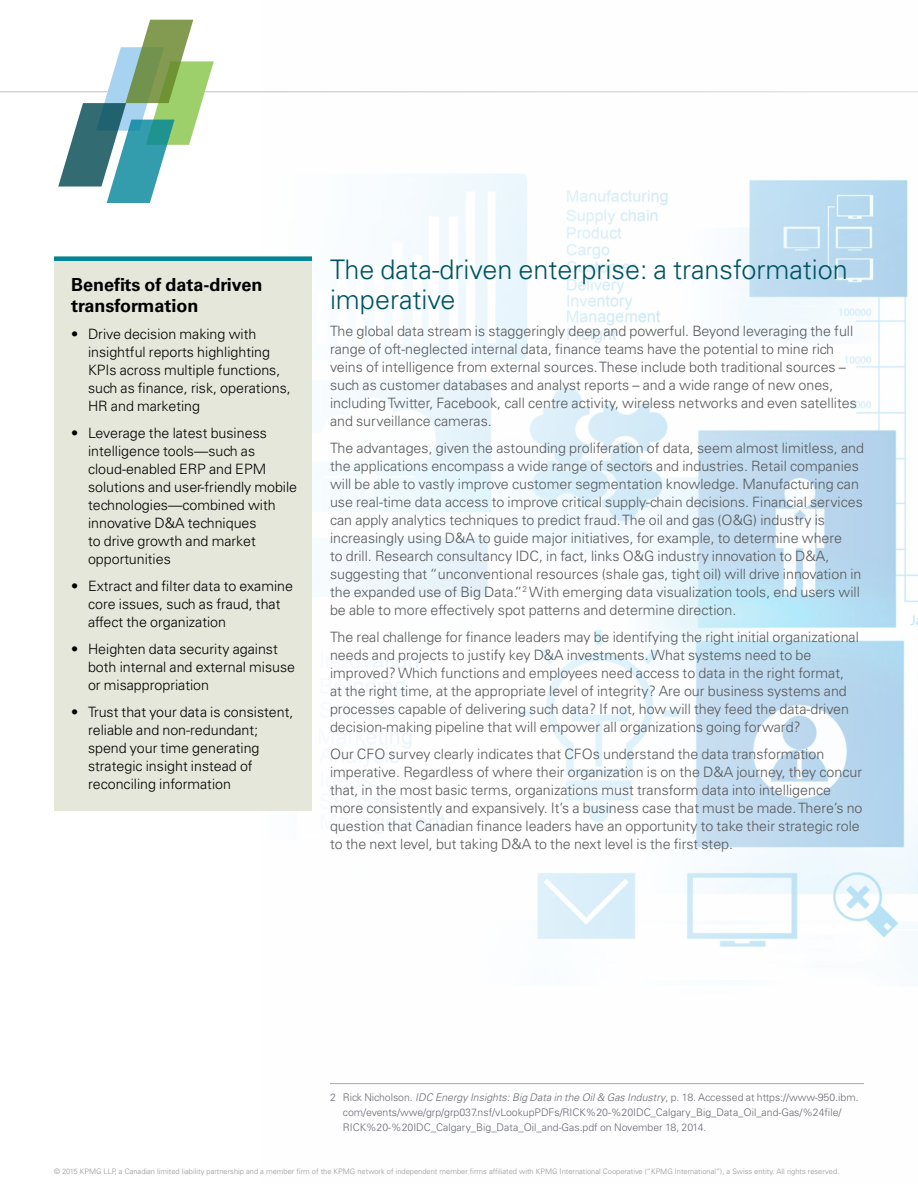
<style>
.page{position:relative;width:918px;height:1188px;background:#fff}
.page>*{position:absolute;margin:0;border:0;box-sizing:border-box;transform-origin:0 0}
.heading{font:300 27px/30px "Univers LT Std";color:#005361}
.Bodycopy_9_5pt{font:700 18px/21px "Univers LT Std";color:#000}
.bodycopynew{font:300 14.25px/18px "Univers LT Std";color:#58595b}
.sidebartext{font:300 14.25px/18px "Univers LT Std";color:#000}
.footnote1{font:300 10.5px/15px "Univers LT Std";color:#696b73}
.t1{font:300 7.5px "Univers LT Std";color:#939598}
.s1{font-style:italic}
</style>
<div class="page">
<hr style="left:0;top:91px;width:107px;height:1px;background:#a9aaaf">
<hr style="left:204px;top:91px;width:714px;height:1px;background:#a9aaaf">
<svg style="left:58px;top:20px;width:156px;height:183px"></svg>
<img style="left:256px;top:91px;width:662px;height:994px">
<div style="left:54px;top:256px;width:258px;height:555px;background:#e5e7da"></div>
<hr style="left:54px;top:257px;width:258px;height:4px;background:#008499">
<hr style="left:330px;top:1083px;width:534px;height:1px;background:#a9aaaf">
<p class="Bodycopy_9_5pt" style="left:71px;top:274px;width:193px">Benefits of data-driven transformation</p>
<p class="sidebartext" style="left:88px;top:325px;width:204px;text-indent:-17px">• Drive decision making with insightful reports highlighting<br>KPIs across multiple functions, such as finance, risk, operations,<br>HR and marketing</p>
<p class="sidebartext" style="left:88px;top:424px;width:211px;text-indent:-17px">• Leverage the latest business intelligence tools—such as cloud-enabled ERP and EPM solutions and user-friendly mobile technologies—combined with innovative D&amp;A techniques<br>to drive growth and market opportunities</p>
<p class="sidebartext" style="left:88px;top:577px;width:207px;text-indent:-17px">• Extract and filter data to examine core issues, such as fraud, that affect the organization</p>
<p class="sidebartext" style="left:88px;top:640px;width:209px;text-indent:-17px">• Heighten data security against both internal and external misuse or misappropriation</p>
<p class="sidebartext" style="left:88px;top:703px;width:207px;text-indent:-17px">• Trust that your data is consistent, reliable and non-redundant; spend your time generating strategic insight instead of reconciling information</p>
<p class="heading" style="left:330px;top:254px;width:519px">The data-driven enterprise: a transformation imperative</p>
<p class="bodycopynew" style="left:330px;top:322px;width:528px">The global data stream is staggeringly deep and powerful. Beyond leveraging the full range of oft-neglected internal data, finance teams have the potential to mine rich veins of intelligence from external sources. These include both traditional sources – such as customer databases and analyst reports – and a wide range of new ones, including Twitter, Facebook, call centre activity, wireless networks and even satellites and surveillance cameras.</p>
<p class="bodycopynew" style="left:330px;top:439px;width:536px">The advantages, given the astounding proliferation of data, seem almost limitless, and the applications encompass a wide range of sectors and industries. Retail companies will be able to vastly improve customer segmentation knowledge. Manufacturing can use real-time data access to improve critical supply-chain decisions. Financial services can apply analytics techniques to predict fraud. The oil and gas (O&amp;G) industry is increasingly using D&amp;A to guide major initiatives, for example, to determine where<br>to drill. Research consultancy IDC, in fact, links O&amp;G industry innovation to D&amp;A, suggesting that “unconventional resources (shale gas, tight oil) will drive innovation in the expanded use of Big Data.”<sup>2</sup> With emerging data visualization tools, end users will be able to more effectively spot patterns and determine direction.</p>
<p class="bodycopynew" style="left:330px;top:628px;width:530px">The real challenge for finance leaders may be identifying the right initial organizational needs and projects to justify key D&amp;A investments. What systems need to be improved? Which functions and employees need access to data in the right format, at the right time, at the appropriate level of integrity? Are our business systems and processes capable of delivering such data? If not, how will they feed the data-driven decision-making pipeline that will empower all organizations going forward?</p>
<p class="bodycopynew" style="left:330px;top:745px;width:534px">Our CFO survey clearly indicates that CFOs understand the data transformation imperative. Regardless of where their organization is on the D&amp;A journey, they concur that, in the most basic terms, organizations must transform data into intelligence more consistently and expansively. It’s a business case that must be made. There’s no question that Canadian finance leaders have an opportunity to take their strategic role to the next level, but taking D&amp;A to the next level is the first step.</p>
<p class="footnote1" style="left:343px;top:1090px;width:517px;text-indent:-13px">2 Rick Nicholson. <span class="s1">IDC Energy Insights: Big Data in the Oil &amp; Gas Industry</span>, p. 18. Accessed at https://www-950.ibm. com/events/wwe/grp/grp037.nsf/vLookupPDFs/RICK%20-%20IDC_Calgary_Big_Data_Oil_and-Gas/%24file/<br>RICK%20-%20IDC_Calgary_Big_Data_Oil_and-Gas.pdf on November 18, 2014.</p>
<p class="t1" style="left:54px;top:1166px;width:787px">© 2015 KPMG LLP, a Canadian limited liability partnership and a member firm of the KPMG network of independent member firms affiliated with KPMG International Cooperative (“KPMG International”), a Swiss entity. All rights reserved.</p>
</div>
